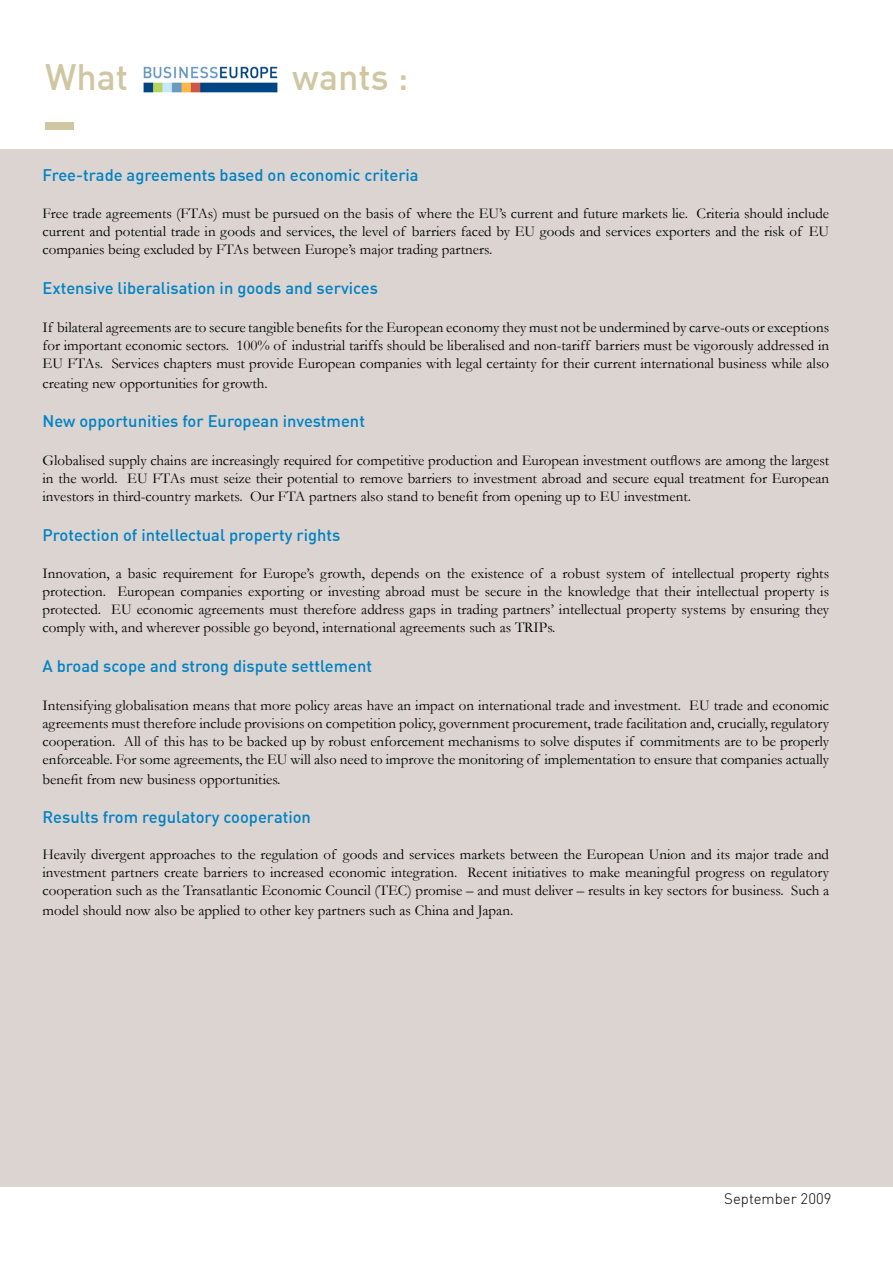
<style>
.page{position:relative;width:893px;height:1263px;background:#fff}
.page>*{position:absolute;margin:0;border:0;box-sizing:border-box;transform-origin:0 0}
.t1{font:500 36px "DIN";color:#d0c6a2}
.t2{font:500 16.5px "DIN";color:#0082c3}
.t3{font:15px/18px "Garamond";color:#000;text-align:justify}
.t4{font:300 15px "DIN";color:#000}
</style>
<div class="page">
<div style="left:0;top:149px;width:893px;height:1037px;background:#dbd4d1"></div>
<div style="left:45px;top:122px;width:28px;height:7px;background:#d0c6a2"></div>
<img style="left:143px;top:66px;width:135px;height:27px">
<p class="t1" style="left:45px;top:54px;width:85px">What</p>
<p class="t1" style="left:292px;top:54px;width:118px">wants :</p>
<p class="t2" style="left:43px;top:165px;width:378px">Free-trade agreements based on economic criteria</p>
<p class="t3" style="left:43px;top:204px;width:788px">Free trade agreements (FTAs) must be pursued on the basis of where the EU’s current and future markets lie. Criteria should include current and potential trade in goods and services, the level of barriers faced by EU goods and services exporters and the risk of EU companies being excluded by FTAs between Europe’s major trading partners.</p>
<p class="t2" style="left:43px;top:277px;width:337px">Extensive liberalisation in goods and services</p>
<p class="t3" style="left:43px;top:318px;width:788px">If bilateral agreements are to secure tangible benefits for the European economy they must not be undermined by carve-outs or exceptions for important economic sectors. 100% of industrial tariffs should be liberalised and non-tariff barriers must be vigorously addressed in EU FTAs. Services chapters must provide European companies with legal certainty for their current international business while also</p>
<p class="t3" style="left:43px;top:373px;width:227px">creating new opportunities for growth.</p>
<p class="t2" style="left:43px;top:411px;width:324px">New opportunities for European investment</p>
<p class="t3" style="left:43px;top:451px;width:788px">Globalised supply chains are increasingly required for competitive production and European investment outflows are among the largest in the world. EU FTAs must seize their potential to remove barriers to investment abroad and secure equal treatment for European investors in third-country markets. Our FTA partners also stand to benefit from opening up to EU investment.</p>
<p class="t2" style="left:43px;top:524px;width:299px">Protection of intellectual property rights</p>
<p class="t3" style="left:43px;top:564px;width:788px">Innovation, a basic requirement for Europe’s growth, depends on the existence of a robust system of intellectual property rights protection. European companies exporting or investing abroad must be secure in the knowledge that their intellectual property is protected. EU economic agreements must therefore address gaps in trading partners’ intellectual property systems by ensuring they comply with, and wherever possible go beyond, international agreements such as TRIPs.</p>
<p class="t2" style="left:43px;top:655px;width:331px">A broad scope and strong dispute settlement</p>
<p class="t3" style="left:43px;top:696px;width:788px">Intensifying globalisation means that more policy areas have an impact on international trade and investment. EU trade and economic agreements must therefore include provisions on competition policy, government procurement, trade facilitation and, crucially, regulatory cooperation. All of this has to be backed up by robust enforcement mechanisms to solve disputes if commitments are to be properly enforceable. For some agreements, the EU will also need to improve the monitoring of implementation to ensure that companies actually</p>
<p class="t3" style="left:43px;top:769px;width:239px">benefit from new business opportunities.</p>
<p class="t2" style="left:43px;top:807px;width:270px">Results from regulatory cooperation</p>
<p class="t3" style="left:43px;top:845px;width:788px">Heavily divergent approaches to the regulation of goods and services markets between the European Union and its major trade and investment partners create barriers to increased economic integration. Recent initiatives to make meaningful progress on regulatory cooperation such as the Transatlantic Economic Council (TEC) promise – and must deliver – results in key sectors for business. Such a</p>
<p class="t3" style="left:43px;top:901px;width:472px">model should now also be applied to other key partners such as China and Japan.</p>
<p class="t4" style="left:724px;top:1190px;width:109px">September 2009</p>
</div>
